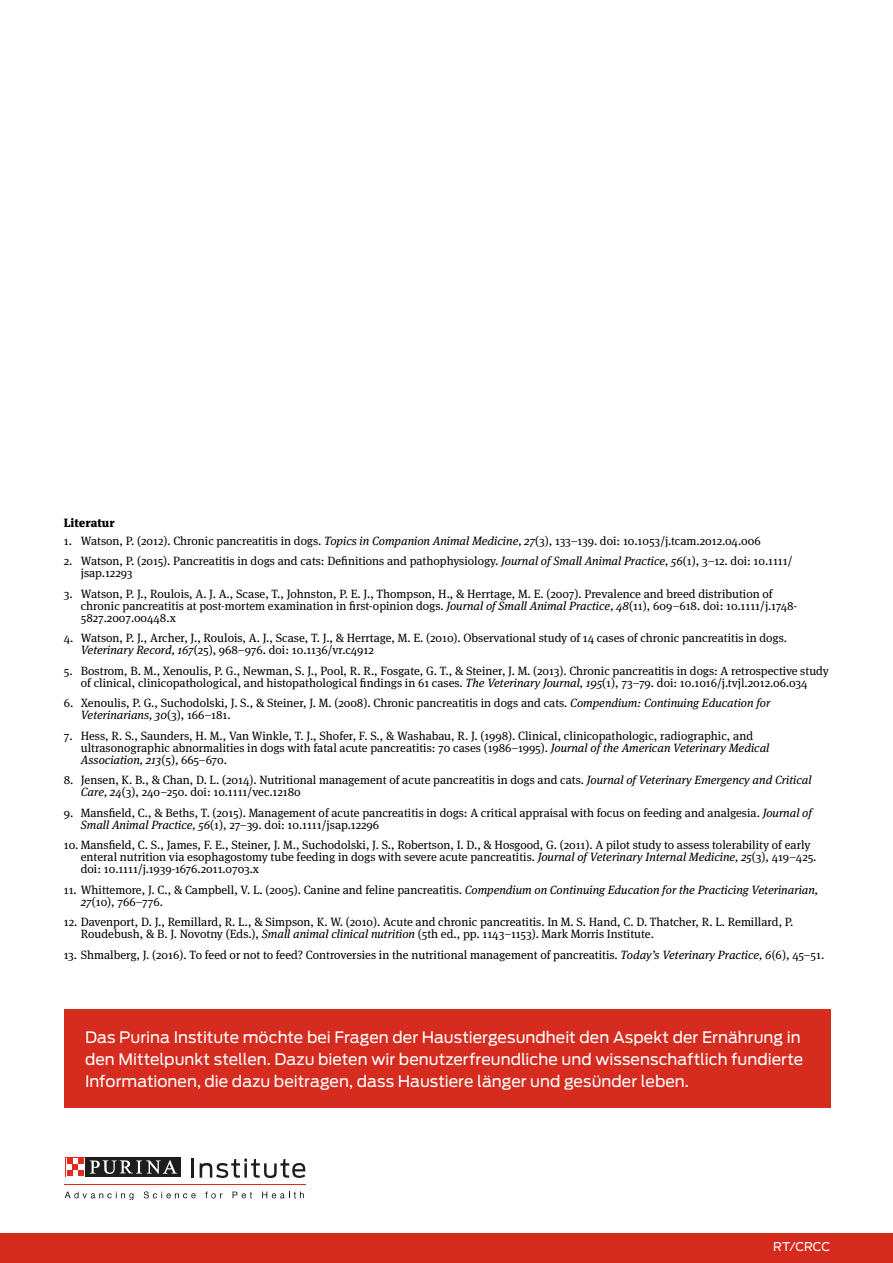
<style>
.page{position:relative;width:893px;height:1263px;background:#fff}
.page>*{position:absolute;margin:0;border:0;box-sizing:border-box;transform-origin:0 0}
.t1{font:15.75px/21.8px "Antenna";color:#fff}
.t2{font:12px/12px "Meta Serif Pro";color:#000}
.t3{font:900 12px "Meta Serif Pro";color:#000}
.t4{font:12px "Antenna";color:#fff}
.s1{font-style:italic}
</style>
<div class="page">
<div style="left:0;top:1233px;width:893px;height:30px;background:#d52b1e"></div>
<hr style="left:65px;top:1184px;width:241px;height:1px;background:#e52a1b">
<svg style="left:192px;top:1158px;width:2px;height:19px"></svg>
<svg style="left:200px;top:1158px;width:105px;height:20px"></svg>
<svg style="left:65px;top:1191px;width:68px;height:9px"></svg>
<svg style="left:144px;top:1191px;width:52px;height:7px"></svg>
<svg style="left:205px;top:1191px;width:17px;height:7px"></svg>
<svg style="left:233px;top:1191px;width:19px;height:7px"></svg>
<svg style="left:262px;top:1191px;width:42px;height:7px"></svg>
<div style="left:65px;top:1157px;width:21px;height:20px;background:#1d1d1b"></div>
<svg style="left:65px;top:1157px;width:20px;height:20px"></svg>
<div style="left:86px;top:1157px;width:95px;height:20px;background:#1d1d1b"></div>
<svg style="left:90px;top:1160px;width:87px;height:14px"></svg>
<svg style="left:66px;top:1158px;width:18px;height:18px"></svg>
<svg style="left:67px;top:1158px;width:17px;height:17px"></svg>
<div style="left:64px;top:1009px;width:766px;height:99px;background:#d62b1f"></div>
<p class="t3" style="left:64px;top:513px;width:52px">Literatur</p>
<p class="t2" style="left:64px;top:534px;width:698px">1. Watson, P. (2012). Chronic pancreatitis in dogs. <span class="s1">Topics in Companion Animal Medicine, 27</span>(3), 133–139. doi: 10.1053/j.tcam.2012.04.006</p>
<p class="t2" style="left:81px;top:554px;width:713px;text-indent:-17px">2. Watson, P. (2015). Pancreatitis in dogs and cats: Definitions and pathophysiology. <span class="s1">Journal of Small Animal Practice, 56</span>(1), 3–12. doi: 10.1111/ jsap.12293</p>
<p class="t2" style="left:81px;top:587px;width:718px;text-indent:-17px">3. Watson, P. J., Roulois, A. J. A., Scase, T., Johnston, P. E. J., Thompson, H., &amp; Herrtage, M. E. (2007). Prevalence and breed distribution of chronic pancreatitis at post-mortem examination in first-opinion dogs. <span class="s1">Journal of Small Animal Practice, 48</span>(11), 609–618. doi: 10.1111/j.1748-<br>5827.2007.00448.x</p>
<p class="t2" style="left:81px;top:631px;width:708px;text-indent:-17px">4. Watson, P. J., Archer, J., Roulois, A. J., Scase, T. J., &amp; Herrtage, M. E. (2010). Observational study of 14 cases of chronic pancreatitis in dogs.<br><span class="s1">Veterinary Record, 167</span>(25), 968–976. doi: 10.1136/vr.c4912</p>
<p class="t2" style="left:64px;top:664px;width:767px;text-align:center">5. Bostrom, B. M., Xenoulis, P. G., Newman, S. J., Pool, R. R., Fosgate, G. T., &amp; Steiner, J. M. (2013). Chronic pancreatitis in dogs: A retrospective study of clinical, clinicopathological, and histopathological findings in 61 cases. <span class="s1">The Veterinary Journal, 195</span>(1), 73–79. doi: 10.1016/j.tvjl.2012.06.034</p>
<p class="t2" style="left:81px;top:696px;width:691px;text-indent:-17px">6. Xenoulis, P. G., Suchodolski, J. S., &amp; Steiner, J. M. (2008). Chronic pancreatitis in dogs and cats. <span class="s1">Compendium: Continuing Education for<br>Veterinarians, 30</span>(3), 166–181.</p>
<p class="t2" style="left:81px;top:729px;width:690px;text-indent:-17px">7. Hess, R. S., Saunders, H. M., Van Winkle, T. J., Shofer, F. S., &amp; Washabau, R. J. (1998). Clinical, clinicopathologic, radiographic, and ultrasonographic abnormalities in dogs with fatal acute pancreatitis: 70 cases (1986–1995). <span class="s1">Journal of the American Veterinary Medical<br>Association, 213</span>(5), 665–670.</p>
<p class="t2" style="left:81px;top:773px;width:732px;text-indent:-17px">8. Jensen, K. B., &amp; Chan, D. L. (2014). Nutritional management of acute pancreatitis in dogs and cats. <span class="s1">Journal of Veterinary Emergency and Critical<br>Care, 24</span>(3), 240–250. doi: 10.1111/vec.12180</p>
<p class="t2" style="left:81px;top:806px;width:733px;text-indent:-17px">9. Mansfield, C., &amp; Beths, T. (2015). Management of acute pancreatitis in dogs: A critical appraisal with focus on feeding and analgesia. <span class="s1">Journal of<br>Small Animal Practice, 56</span>(1), 27–39. doi: 10.1111/jsap.12296</p>
<p class="t2" style="left:81px;top:838px;width:737px;text-indent:-17px">10. Mansfield, C. S., James, F. E., Steiner, J. M., Suchodolski, J. S., Robertson, I. D., &amp; Hosgood, G. (2011). A pilot study to assess tolerability of early enteral nutrition via esophagostomy tube feeding in dogs with severe acute pancreatitis. <span class="s1">Journal of Veterinary Internal Medicine, 25</span>(3), 419–425. doi: 10.1111/j.1939-1676.2011.0703.x</p>
<p class="t2" style="left:81px;top:883px;width:739px;text-indent:-17px">11. Whittemore, J. C., &amp; Campbell, V. L. (2005). Canine and feline pancreatitis. <span class="s1">Compendium on Continuing Education for the Practicing Veterinarian,<br>27</span>(10), 766–776.</p>
<p class="t2" style="left:81px;top:915px;width:714px;text-indent:-17px">12. Davenport, D. J., Remillard, R. L., &amp; Simpson, K. W. (2010). Acute and chronic pancreatitis. In M. S. Hand, C. D. Thatcher, R. L. Remillard, P.<br>Roudebush, &amp; B. J. Novotny (Eds.), <span class="s1">Small animal clinical nutrition</span> (5th ed., pp. 1143–1153). Mark Morris Institute.</p>
<p class="t2" style="left:64px;top:948px;width:762px">13. Shmalberg, J. (2016). To feed or not to feed? Controversies in the nutritional management of pancreatitis. <span class="s1">Today’s Veterinary Practice, 6</span>(6), 45–51.</p>
<p class="t1" style="left:85px;top:1026px;width:720px">Das Purina Institute möchte bei Fragen der Haustiergesundheit den Aspekt der Ernährung in den Mittelpunkt stellen. Dazu bieten wir benutzerfreundliche und wissenschaftlich fundierte<br>Informationen, die dazu beitragen, dass Haustiere länger und gesünder leben.</p>
<p class="t4" style="left:773px;top:1239px;width:59px">RT/CRCC</p>
</div>
